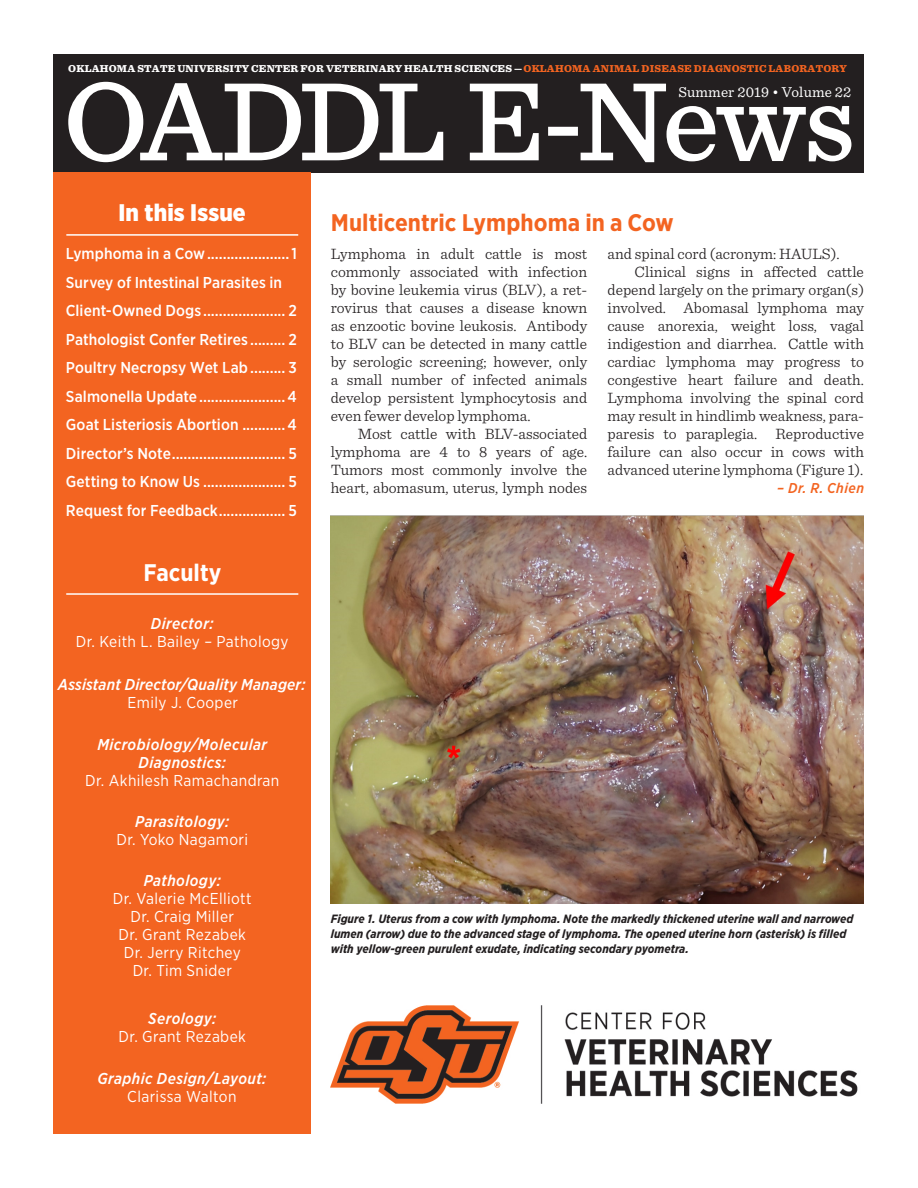
<style>
.page{position:relative;width:918px;height:1188px;background:#fff}
.page>*{position:absolute;margin:0;border:0;box-sizing:border-box;transform-origin:0 0}
.Headlines{font:700 24px "Gotham Narrow";color:#f36421}
.Headlines-2{font:900 24px "Gotham Narrow";letter-spacing:.005em;color:#fff}
.Headlines-3{font:700 24px "Gotham Narrow";color:#fff}
.t1{font:300 15.75px/18px "Sentinel";color:#231f20;text-align:justify}
.Paragraph_Style_1{font:500 15.75px/28.5px "Gotham Narrow";letter-spacing:.005em;color:#fff}
.t2{font:15.75px "Gotham Narrow";letter-spacing:.025em;color:#fff}
.t3{font:italic 500 15.75px/18px "Gotham Narrow";letter-spacing:.025em;color:#fff;text-align:center}
.t4{font:15px "Sentinel";letter-spacing:.01em;color:#fff}
.Attribution{font:italic 500 14.25px "Gotham Narrow";letter-spacing:.03em;color:#f36421}
.Captions{font:italic 700 12px/15px "Gotham Narrow";color:#231f20}
.Subheads{font:900 10.5px "Sentinel";letter-spacing:.02em;color:#fff}
.s1{color:#f36421}
</style>
<div class="page">
<div style="left:53px;top:54px;width:811px;height:118px;background:#231f20"></div>
<img style="left:331px;top:1005px;width:527px;height:99px">
<svg style="left:68px;top:82px;width:783px;height:80px"></svg>
<img style="left:331px;top:515px;width:533px;height:389px">
<div style="left:53px;top:172px;width:258px;height:962px;background:#f36421"></div>
<hr style="left:66px;top:593px;width:232px;height:2px;background:#fff">
<hr style="left:66px;top:234px;width:232px;height:2px;background:#fff">
<p class="Subheads" style="left:68px;top:60px;width:780px">OKLAHOMA STATE UNIVERSITY CENTER FOR VETERINARY HEALTH SCIENCES —<span class="s1">OKLAHOMA ANIMAL DISEASE DIAGNOSTIC LABORATORY</span></p>
<p class="t4" style="left:678px;top:81px;width:175px">Summer 2019 • Volume 22</p>
<p class="Headlines-2" style="left:118px;top:197px;width:129px">In this Issue</p>
<p class="Paragraph_Style_1" style="left:66px;top:239px;width:232px">Lymphoma in a Cow.....................1</p>
<p class="Paragraph_Style_1" style="left:66px;top:268px;width:233px">Survey of Intestinal Parasites in<br>Client-Owned Dogs ..................... 2</p>
<p class="Paragraph_Style_1" style="left:66px;top:325px;width:233px">Pathologist Confer Retires ......... 2</p>
<p class="Paragraph_Style_1" style="left:66px;top:353px;width:233px">Poultry Necropsy Wet Lab......... 3</p>
<p class="Paragraph_Style_1" style="left:66px;top:382px;width:233px">Salmonella Update......................4</p>
<p class="Paragraph_Style_1" style="left:66px;top:410px;width:233px">Goat Listeriosis Abortion ...........4</p>
<p class="Paragraph_Style_1" style="left:66px;top:439px;width:233px">Director’s Note............................. 5</p>
<p class="Paragraph_Style_1" style="left:66px;top:467px;width:233px">Getting to Know Us ..................... 5</p>
<p class="Paragraph_Style_1" style="left:66px;top:496px;width:233px">Request for Feedback................. 5</p>
<p class="Headlines-3" style="left:144px;top:558px;width:79px">Faculty</p>
<p class="t3" style="left:151px;top:615px;width:64px">Director:</p>
<p class="t2" style="left:76px;top:632px;width:214px">Dr. Keith L. Bailey – Pathology</p>
<p class="t3" style="left:58px;top:675px;width:249px">Assistant Director/Quality Manager:</p>
<p class="t2" style="left:128px;top:692px;width:112px">Emily J. Cooper</p>
<p class="t3" style="left:97px;top:735px;width:171px">Microbiology/Molecular<br>Diagnostics:</p>
<p class="t2" style="left:85px;top:771px;width:196px">Dr. Akhilesh Ramachandran</p>
<p class="t3" style="left:135px;top:812px;width:95px">Parasitology:</p>
<p class="t2" style="left:116px;top:829px;width:133px">Dr. Yoko Nagamori</p>
<p class="t3" style="left:144px;top:872px;width:79px">Pathology:</p>
<p class="t2" style="left:113px;top:889px;width:140px">Dr. Valerie McElliott</p>
<p class="t2" style="left:131px;top:907px;width:105px">Dr. Craig Miller</p>
<p class="t2" style="left:119px;top:925px;width:129px">Dr. Grant Rezabek</p>
<p class="t2" style="left:124px;top:943px;width:119px">Dr. Jerry Ritchey</p>
<p class="t2" style="left:133px;top:961px;width:101px">Dr. Tim Snider</p>
<p class="t3" style="left:148px;top:1009px;width:70px">Serology:</p>
<p class="t2" style="left:119px;top:1027px;width:129px">Dr. Grant Rezabek</p>
<p class="t3" style="left:97px;top:1069px;width:170px">Graphic Design/Layout:</p>
<p class="t2" style="left:127px;top:1087px;width:111px">Clarissa Walton</p>
<p class="Headlines" style="left:331px;top:207px;width:345px">Multicentric Lymphoma in a Cow</p>
<p class="t1" style="left:608px;top:244px;width:234px">and spinal cord (acronym: HAULS).</p>
<p class="t1" style="left:608px;top:262px;width:258px;text-indent:27px">Clinical signs in affected cattle depend largely on the primary organ(s) involved. Abomasal lymphoma may cause anorexia, weight loss, vagal indigestion and diarrhea. Cattle with cardiac lymphoma may progress to congestive heart failure and death.<br>Lymphoma involving the spinal cord may result in hindlimb weakness, para&shy;paresis to paraplegia. Reproductive failure can also occur in cows with advanced uterine lymphoma (Figure 1).</p>
<p class="Attribution" style="left:777px;top:479px;width:88px">– Dr. R. Chien</p>
<p class="t1" style="left:331px;top:244px;width:258px">Lymphoma in adult cattle is most commonly associated with infection by bovine leukemia virus (BLV), a ret&shy;rovirus that causes a disease known as enzootic bovine leukosis. Antibody to BLV can be detected in many cattle by serologic screening; however, only a small number of infected animals develop persistent lymphocytosis and even fewer develop lymphoma.</p>
<p class="t1" style="left:331px;top:424px;width:258px;text-indent:27px">Most cattle with BLV-associated lymphoma are 4 to 8 years of age.<br>Tumors most commonly involve the heart, abomasum, uterus, lymph nodes</p>
<p class="Captions" style="left:331px;top:911px;width:524px">Figure 1. Uterus from a cow with lymphoma. Note the markedly thickened uterine wall and narrowed lumen (arrow) due to the advanced stage of lymphoma. The opened uterine horn (asterisk) is filled with yellow-green purulent exudate, indicating secondary pyometra.</p>
</div>
